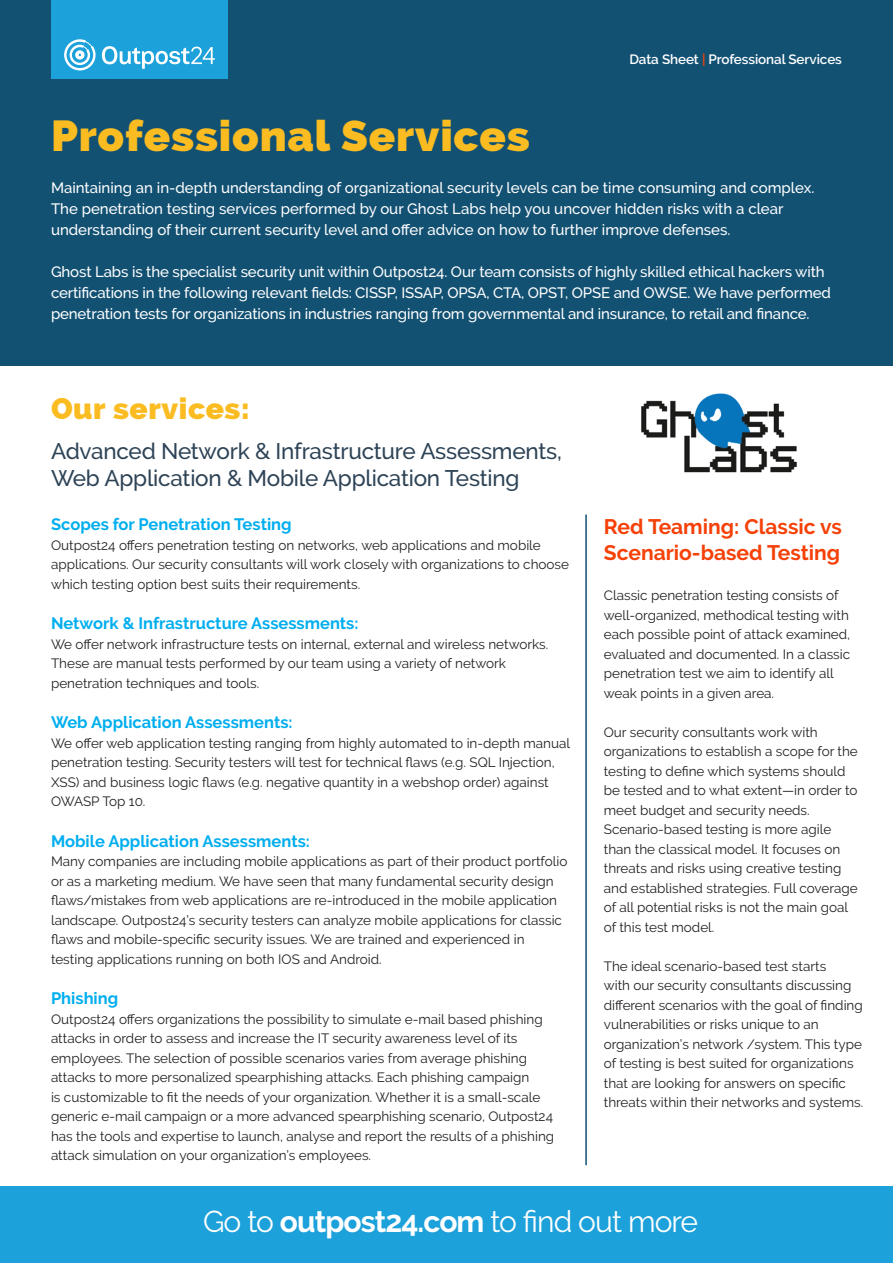
<style>
.page{position:relative;width:893px;height:1263px;background:#fff}
.page>*{position:absolute;margin:0;border:0;box-sizing:border-box;transform-origin:0 0}
.t1{font:800 43.5px "Raleway";letter-spacing:.02em;color:#fabc21}
.t2{font:30px "Raleway";letter-spacing:-.03em;color:#fff}
.t3{font:800 30px "Raleway";letter-spacing:.02em;color:#fabc21}
.t4{font:500 22.5px/27px "Raleway";letter-spacing:-.01em;color:#2d4355}
.t5{font:700 21px/25.5px "Raleway";color:#f54108}
.t6{font:700 16.5px "Raleway";color:#00aeef}
.t7{font:500 15px/21px "Raleway";letter-spacing:-.01em;color:#fff}
.t8{font:13.5px/19.5px "Raleway";color:#231f20}
.t9{font:600 13.5px "Raleway";letter-spacing:-.005em;color:#fff}
.s1{color:#f54108}
.s2{font-weight:700}
</style>
<div class="page">
<div style="left:0;top:0;width:893px;height:366px;background:#135173"></div>
<div style="left:0;top:1186px;width:893px;height:77px;background:#1ca1db"></div>
<div style="left:51px;top:0;width:176px;height:78px;background:#1ca1db"></div>
<svg style="left:102px;top:46px;width:113px;height:23px"></svg>
<svg style="left:64px;top:39px;width:32px;height:31px"></svg>
<hr style="left:585px;top:514px;width:2px;height:651px;background:#135173">
<img style="left:641px;top:393px;width:156px;height:80px">
<p class="t9" style="left:629px;top:51px;width:214px">Data Sheet <span class="s1">|</span> Professional Services</p>
<h1 class="t1" style="left:51px;top:110px;width:480px">Professional Services</h1>
<p class="t7" style="left:51px;top:177px;width:765px">Maintaining an in-depth understanding of organizational security levels can be time consuming and complex.<br>The penetration testing services performed by our Ghost Labs help you uncover hidden risks with a clear understanding of their current security level and offer advice on how to further improve defenses.</p>
<p class="t7" style="left:51px;top:261px;width:781px">Ghost Labs is the specialist security unit within Outpost24. Our team consists of highly skilled ethical hackers with certifications in the following relevant fields: CISSP, ISSAP, OPSA, CTA, OPST, OPSE and OWSE. We have performed penetration tests for organizations in industries ranging from governmental and insurance, to retail and finance.</p>
<h2 class="t3" style="left:51px;top:391px;width:200px">Our services:</h2>
<h3 class="t4" style="left:51px;top:438px;width:512px">Advanced Network &amp; Infrastructure Assessments,<br>Web Application &amp; Mobile Application Testing</h3>
<p class="t6" style="left:51px;top:515px;width:242px">Scopes for Penetration Testing</p>
<p class="t8" style="left:51px;top:535px;width:520px">Outpost24 offers penetration testing on networks, web applications and mobile applications. Our security consultants will work closely with organizations to choose which testing option best suits their requirements.</p>
<p class="t6" style="left:51px;top:614px;width:309px">Network &amp; Infrastructure Assessments:</p>
<p class="t8" style="left:51px;top:634px;width:499px">We offer network infrastructure tests on internal, external and wireless networks.<br>These are manual tests performed by our team using a variety of network penetration techniques and tools.</p>
<p class="t6" style="left:51px;top:713px;width:243px">Web Application Assessments:</p>
<p class="t8" style="left:51px;top:733px;width:521px">We offer web application testing ranging from highly automated to in-depth manual penetration testing. Security testers will test for technical flaws (e.g. SQL Injection, XSS) and business logic flaws (e.g. negative quantity in a webshop order) against OWASP Top 10.</p>
<p class="t6" style="left:51px;top:831px;width:260px">Mobile Application Assessments:</p>
<p class="t8" style="left:51px;top:851px;width:518px">Many companies are including mobile applications as part of their product portfolio or as a marketing medium. We have seen that many fundamental security design flaws/mistakes from web applications are re-introduced in the mobile application landscape. Outpost24’s security testers can analyze mobile applications for classic flaws and mobile-specific security issues. We are trained and experienced in testing applications running on both IOS and Android.</p>
<p class="t6" style="left:51px;top:989px;width:69px">Phishing</p>
<p class="t8" style="left:51px;top:1009px;width:505px">Outpost24 offers organizations the possibility to simulate e-mail based phishing attacks in order to assess and increase the IT security awareness level of its employees. The selection of possible scenarios varies from average phishing attacks to more personalized spearphishing attacks. Each phishing campaign<br>is customizable to fit the needs of your organization. Whether it is a small-scale generic e-mail campaign or a more advanced spearphishing scenario, Outpost24 has the tools and expertise to launch, analyse and report the results of a phishing attack simulation on your organization’s employees.</p>
<h3 class="t5" style="left:604px;top:514px;width:239px">Red Teaming: Classic vs<br>Scenario-based Testing</h3>
<p class="t8" style="left:604px;top:586px;width:248px">Classic penetration testing consists of well-organized, methodical testing with each possible point of attack examined, evaluated and documented. In a classic penetration test we aim to identify all weak points in a given area.</p>
<p class="t8" style="left:604px;top:722px;width:256px">Our security consultants work with organizations to establish a scope for the testing to define which systems should be tested and to what extent—in order to meet budget and security needs.<br>Scenario-based testing is more agile than the classical model. It focuses on threats and risks using creative testing and established strategies. Full coverage of all potential risks is not the main goal of this test model.</p>
<p class="t8" style="left:604px;top:956px;width:261px">The ideal scenario-based test starts<br>with our security consultants discussing different scenarios with the goal of finding vulnerabilities or risks unique to an organization’s network /system. This type of testing is best suited for organizations that are looking for answers on specific threats within their networks and systems.</p>
<h2 class="t2" style="left:203px;top:1204px;width:496px">Go to <span class="s2">outpost24.com</span> to find out more</h2>
</div>
